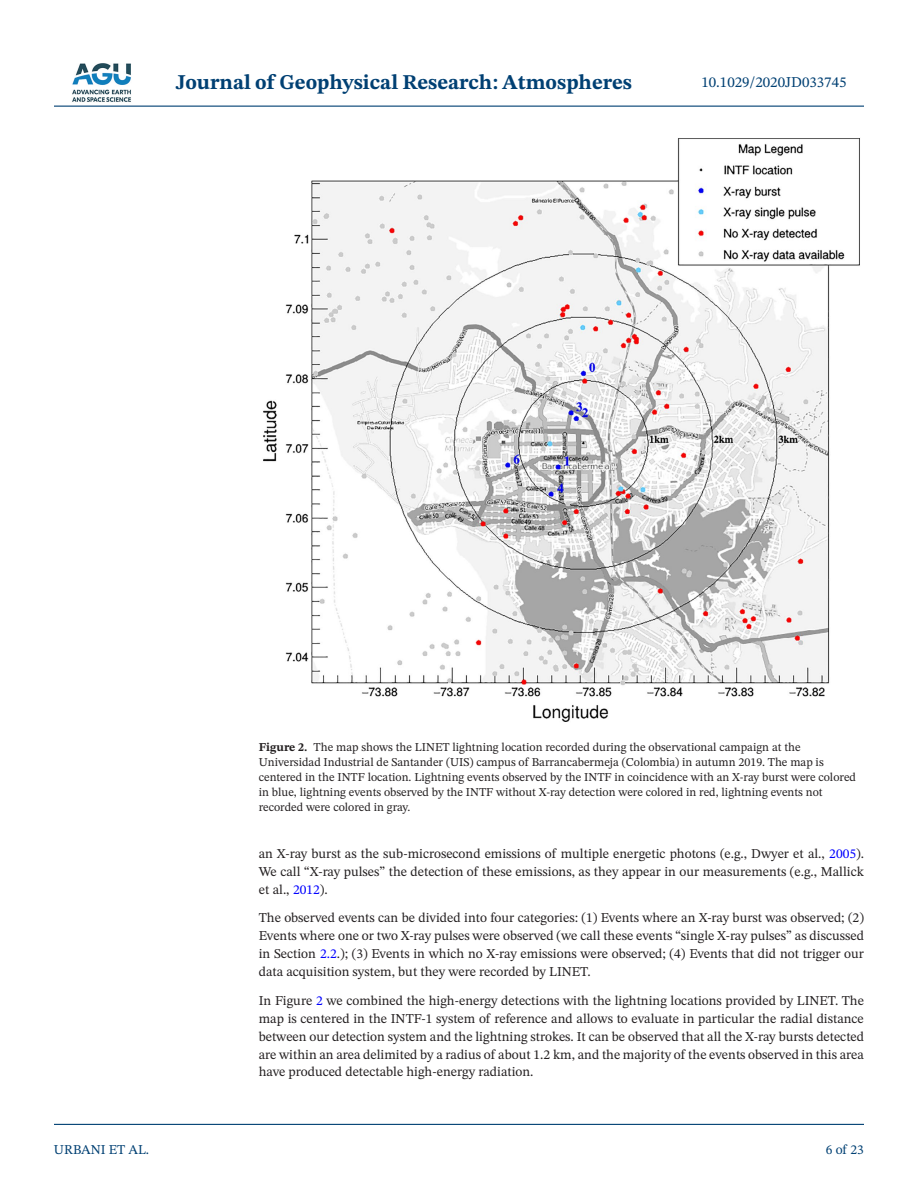
<style>
.page{position:relative;width:918px;height:1188px;background:#fff}
.page>*{position:absolute;margin:0;border:0;box-sizing:border-box;transform-origin:0 0}
.t1{font:700 21px "STIX Two Text";color:#004073}
.t2{font:15px "STIX Two Text";color:#004073}
.t3{font:13.5px/18px "STIX Two Text";color:#231f20;text-align:justify}
.t4{font:13.5px "STIX Two Text";color:#004073}
.t5{font:12px/15px "STIX Two Text";color:#231f20}
.s1{font-weight:700}
.s2{color:#00f}
</style>
<div class="page">
<hr style="left:54px;top:106px;width:810px;height:1px;background:#004073">
<hr style="left:54px;top:1124px;width:810px;height:1px;background:#004073">
<img style="left:72px;top:63px;width:59px;height:39px">
<img style="left:263px;top:138px;width:597px;height:584px">
<h1 class="t1" style="left:176px;top:67px;width:458px">Journal of Geophysical Research: Atmospheres</h1>
<p class="t2" style="left:701px;top:72px;width:147px">10.1029/2020JD033745</p>
<p class="t4" style="left:54px;top:1140px;width:97px">URBANI ET AL.</p>
<p class="t5" style="left:259px;top:740px;width:599px"><span class="s1">Figure 2.</span> The map shows the LINET lightning location recorded during the observational campaign at the Universidad Industrial de Santander (UIS) campus of Barrancabermeja (Colombia) in autumn 2019. The map is centered in the INTF location. Lightning events observed by the INTF in coincidence with an X-ray burst were colored in blue, lightning events observed by the INTF without X-ray detection were colored in red, lightning events not recorded were colored in gray.</p>
<p class="t3" style="left:259px;top:844px;width:607px">an X-ray burst as the sub-microsecond emissions of multiple energetic photons (e.g., Dwyer et al., <span class="s2">2005</span>).<br>We call “X-ray pulses” the detection of these emissions, as they appear in our measurements (e.g., Mallick et al., <span class="s2">2012</span>).</p>
<p class="t3" style="left:259px;top:908px;width:607px">The observed events can be divided into four categories: (1) Events where an X-ray burst was observed; (2)<br>Events where one or two X-ray pulses were observed (we call these events “single X-ray pulses” as discussed in Section <span class="s2">2.2</span>.); (3) Events in which no X-ray emissions were observed; (4) Events that did not trigger our data acquisition system, but they were recorded by LINET.</p>
<p class="t3" style="left:259px;top:991px;width:607px">In Figure <span class="s2">2</span> we combined the high-energy detections with the lightning locations provided by LINET. The map is centered in the INTF-1 system of reference and allows to evaluate in particular the radial distance between our detection system and the lightning strokes. It can be observed that all the X-ray bursts detected are within an area delimited by a radius of about 1.2 km, and the majority of the events observed in this area have produced detectable high-energy radiation.</p>
<p class="t4" style="left:826px;top:1140px;width:40px">6 of 23</p>
</div>
